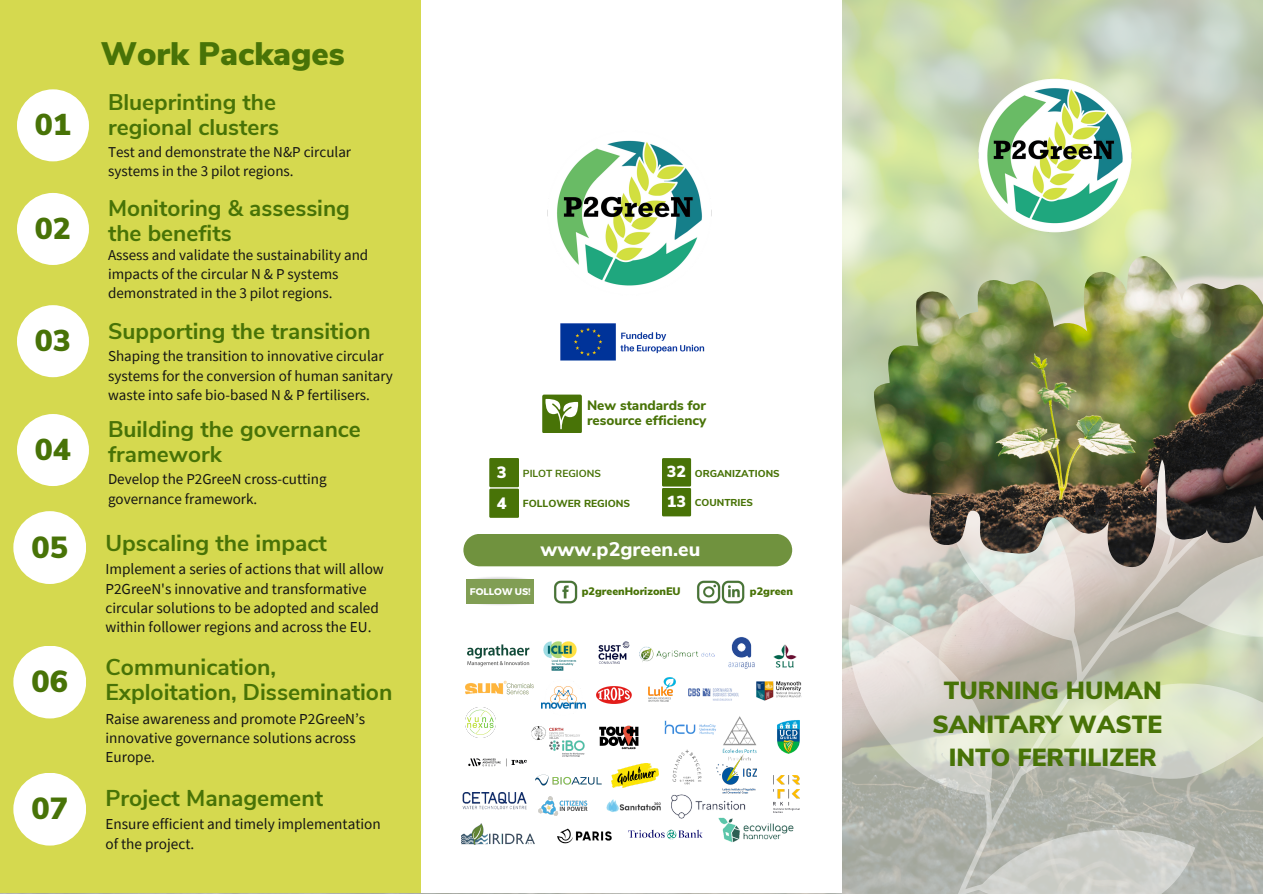
<style>
.page{position:relative;width:1263px;height:894px;background:#fff}
.page>*{position:absolute;margin:0;border:0;box-sizing:border-box;transform-origin:0 0}
.t1{font:900 32.4px "Nunito Sans";color:#487307}
.t2{font:900 30.45px "Nunito Sans";color:#487307}
.t3{font:900 30.15px "Nunito Sans";color:#487307}
.t4{font:900 24.75px/33.8px "Nunito Sans";color:#487307;text-align:center}
.t5{font:700 22.8px/25.2px "Nunito Sans";color:#487307}
.t6{font:700 22.65px/24.9px "Nunito Sans";color:#487307}
.t7{font:800 19.65px "Nunito Sans";color:#fff}
.t8{font:900 16.35px/30.6px "Nunito Sans";color:#fff}
.t9{font:900 16.05px/30.6px "Nunito Sans";color:#fff}
.t10{font:15.3px/19px "Source Sans Pro";color:#141414}
.t11{font:15px/19px "Source Sans Pro";color:#141414}
.t12{font:800 13.65px/15px "Nunito Sans";color:#487307}
.t13{font:900 10.95px "Nunito Sans";color:#487307}
.t14{font:800 10.2px "Nunito Sans";color:#487307}
.t15{font:700 10.2px "Nunito Sans";color:#487307}
.t16{font:800 10.05px "Nunito Sans";color:#487307}
.t17{font:700 9.6px "Montserrat";color:#fff}
</style>
<div class="page">
<img style="left:0;top:0;width:1263px;height:893px">
<svg style="left:937px;top:797px;width:326px;height:96px;background:#aeb1a9"></svg>
<svg style="left:977px;top:825px;width:218px;height:68px;background:#c5c7c1"></svg>
<svg style="left:848px;top:316px;width:415px;height:481px;background:#cbcdbd"></svg>
<img style="left:874px;top:256px;width:389px;height:316px">
<img style="left:964px;top:65px;width:181px;height:181px;border-radius:50%">
<div style="left:421px;top:0;width:420px;height:891px;background:#fff"></div>
<img style="left:532px;top:116px;width:195px;height:194px;border-radius:50%">
<img style="left:560px;top:323px;width:145px;height:38px">
<img style="left:466px;top:603px;width:68px;height:2px">
<div style="left:466px;top:578px;width:68px;height:25px;background:#819e54"></div>
<img style="left:697px;top:580px;width:19px;height:24px">
<img style="left:716px;top:580px;width:29px;height:24px">
<img style="left:554px;top:580px;width:24px;height:24px">
<div style="left:542px;top:394px;width:40px;height:39px;background:#487307;border-radius:2px"></div>
<svg style="left:545px;top:399px;width:33px;height:30px"></svg>
<div style="left:662px;top:458px;width:29px;height:28px;background:#487307"></div>
<div style="left:662px;top:488px;width:29px;height:28px;background:#487307"></div>
<div style="left:463px;top:534px;width:329px;height:32px;background:#70923e"></div>
<img style="left:467px;top:644px;width:63px;height:23px">
<img style="left:462px;top:792px;width:65px;height:18px">
<img style="left:557px;top:828px;width:55px;height:16px">
<img style="left:538px;top:796px;width:50px;height:19px">
<img style="left:612px;top:763px;width:47px;height:24px">
<img style="left:532px;top:726px;width:53px;height:30px">
<img style="left:543px;top:641px;width:34px;height:30px">
<img style="left:461px;top:823px;width:73px;height:21px">
<img style="left:773px;top:775px;width:26px;height:31px">
<img style="left:648px;top:677px;width:28px;height:25px">
<img style="left:716px;top:763px;width:41px;height:28px">
<img style="left:541px;top:686px;width:44px;height:23px">
<img style="left:465px;top:680px;width:69px;height:15px">
<img style="left:598px;top:641px;width:31px;height:23px">
<img style="left:466px;top:707px;width:30px;height:30px">
<img style="left:468px;top:758px;width:59px;height:9px">
<img style="left:536px;top:774px;width:66px;height:12px">
<img style="left:672px;top:749px;width:30px;height:36px">
<img style="left:773px;top:644px;width:24px;height:24px">
<img style="left:599px;top:725px;width:40px;height:25px">
<img style="left:596px;top:686px;width:36px;height:18px">
<img style="left:606px;top:799px;width:55px;height:13px">
<img style="left:728px;top:637px;width:27px;height:32px">
<img style="left:639px;top:646px;width:76px;height:16px">
<img style="left:629px;top:829px;width:74px;height:11px">
<img style="left:671px;top:791px;width:78px;height:28px">
<img style="left:665px;top:720px;width:51px;height:15px">
<img style="left:722px;top:716px;width:35px;height:47px">
<img style="left:711px;top:807px;width:89px;height:36px">
<img style="left:756px;top:681px;width:45px;height:20px">
<img style="left:688px;top:688px;width:51px;height:13px">
<img style="left:777px;top:720px;width:23px;height:34px">
<div style="left:0;top:0;width:421px;height:891px;background:#d5d94f"></div>
<div style="left:17px;top:89px;width:72px;height:72px;background:#fff;border-radius:50%"></div>
<div style="left:17px;top:193px;width:72px;height:72px;background:#fff;border-radius:50%"></div>
<div style="left:17px;top:305px;width:72px;height:72px;background:#fff;border-radius:50%"></div>
<div style="left:17px;top:414px;width:72px;height:72px;background:#fff;border-radius:50%"></div>
<div style="left:13px;top:511px;width:73px;height:73px;background:#fff;border-radius:50%"></div>
<div style="left:13px;top:645px;width:73px;height:73px;background:#fff;border-radius:50%"></div>
<div style="left:13px;top:772px;width:73px;height:73px;background:#fff;border-radius:50%"></div>
<div style="left:489px;top:458px;width:30px;height:29px;background:#487307"></div>
<div style="left:489px;top:488px;width:30px;height:29px;background:#487307"></div>
<h3 class="t3" style="left:35px;top:105px;width:38px">01</h3>
<h3 class="t3" style="left:35px;top:208px;width:38px">02</h3>
<h3 class="t3" style="left:35px;top:320px;width:38px">03</h3>
<h3 class="t3" style="left:35px;top:429px;width:38px">04</h3>
<h2 class="t2" style="left:31px;top:526px;width:38px">05</h2>
<h2 class="t2" style="left:31px;top:661px;width:38px">06</h2>
<h2 class="t2" style="left:31px;top:788px;width:38px">07</h2>
<h1 class="t1" style="left:101px;top:32px;width:246px">Work Packages</h1>
<h3 class="t6" style="left:108px;top:90px;width:173px">Blueprinting the regional clusters</h3>
<p class="t11" style="left:108px;top:142px;width:245px">Τest and demonstrate the N&amp;P circular systems in the 3 pilot regions.</p>
<h3 class="t6" style="left:108px;top:196px;width:243px">Monitoring &amp; assessing the benefits</h3>
<p class="t11" style="left:108px;top:245px;width:262px">Assess and validate the sustainability and impacts of the circular N &amp; P systems demonstrated in the 3 pilot regions.</p>
<h3 class="t6" style="left:108px;top:318px;width:264px">Supporting the transition</h3>
<p class="t11" style="left:108px;top:346px;width:286px">Shaping the transition to innovative circular systems for the conversion of human sanitary waste into safe bio-based N &amp; P fertilisers.</p>
<h3 class="t6" style="left:108px;top:416px;width:254px">Building the governance framework</h3>
<p class="t11" style="left:108px;top:469px;width:220px">Develop the P2GreeN cross-cutting governance framework.</p>
<h3 class="t5" style="left:105px;top:530px;width:223px">Upscaling the impact</h3>
<p class="t10" style="left:105px;top:559px;width:280px">Implement a series of actions that will allow P2GreeN's innovative and transformative circular solutions to be adopted and scaled within follower regions and across the EU.</p>
<h3 class="t5" style="left:105px;top:654px;width:288px">Communication,<br>Exploitation, Dissemination</h3>
<p class="t10" style="left:105px;top:708px;width:261px">Raise awareness and promote P2GreeN’s innovative governance solutions across<br>Europe.</p>
<h3 class="t5" style="left:105px;top:786px;width:219px">Project Management</h3>
<p class="t10" style="left:105px;top:814px;width:277px">Ensure efficient and timely implementation of the project.</p>
<p class="t8" style="left:497px;top:457px;width:11px">3<br>4</p>
<p class="t12" style="left:587px;top:398px;width:121px">New standards for resource efficiency</p>
<p class="t9" style="left:667px;top:456px;width:21px">32<br>13</p>
<h3 class="t7" style="left:541px;top:536px;width:161px">www.p2green.eu</h3>
<p class="t16" style="left:695px;top:466px;width:86px">ORGANIZATIONS</p>
<p class="t16" style="left:695px;top:495px;width:60px">COUNTRIES</p>
<p class="t15" style="left:523px;top:466px;width:80px">PILOT REGIONS</p>
<p class="t14" style="left:523px;top:496px;width:109px">FOLLOWER REGIONS</p>
<p class="t17" style="left:470px;top:585px;width:62px">FOLLOW US!</p>
<p class="t13" style="left:582px;top:583px;width:100px">p2greenHorizonEU</p>
<p class="t13" style="left:750px;top:583px;width:44px">p2green</p>
<h3 class="t4" style="left:932px;top:673px;width:231px">TURNING HUMAN<br>SANITARY WASTE<br>INTO FERTILIZER</h3>
</div>
